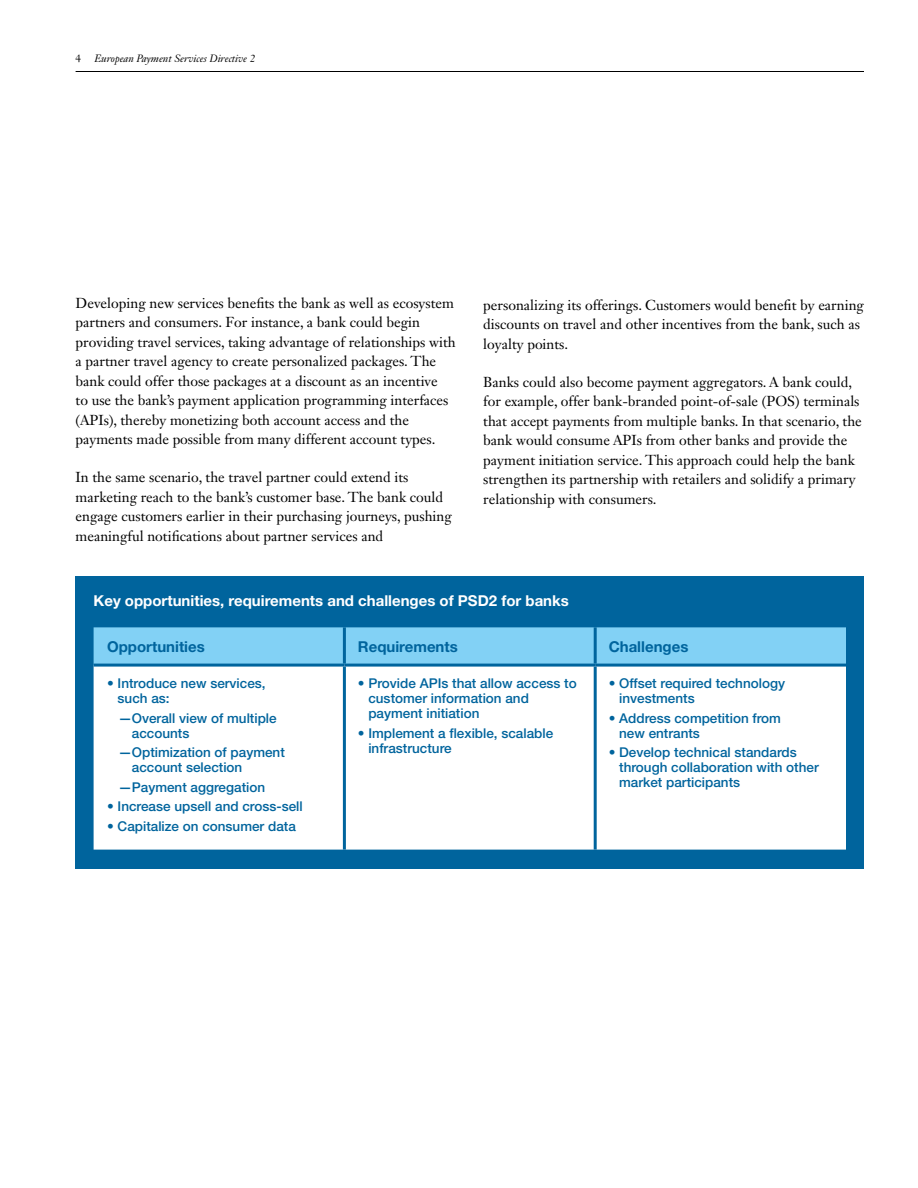
<style>
.page{position:relative;width:918px;height:1188px;background:#fff}
.page>*{position:absolute;margin:0;border:0;box-sizing:border-box;transform-origin:0 0}
.t1{font:700 15px "Helvetica Neue LT Pro";color:#fff}
.t2{font:700 15px "Helvetica Neue LT Pro";color:#00649d}
.t3{font:14.25px/19.5px "Janson Text LT Std";color:#000}
.t4{font:500 13.5px/15px "Helvetica Neue LT Pro";color:#00649d}
.t5{font:italic 10.5px "Janson Text LT Std";color:#000}
.t6{font:10.5px "Janson Text LT Std";color:#000}
</style>
<div class="page">
<hr style="left:76px;top:71px;width:788px;height:1px;background:#000">
<div style="left:76px;top:576px;width:788px;height:292px;background:#00649d"></div>
<div style="left:94px;top:627px;width:752px;height:37px;background:#82d1f5"></div>
<div style="left:94px;top:667px;width:752px;height:183px;background:#fff"></div>
<hr style="left:343px;top:627px;width:3px;height:37px;background:#00649d">
<hr style="left:594px;top:627px;width:3px;height:37px;background:#00649d">
<hr style="left:343px;top:667px;width:3px;height:183px;background:#00649d">
<hr style="left:594px;top:667px;width:3px;height:183px;background:#00649d">
<p class="t6" style="left:76px;top:52px;width:7px">4</p>
<p class="t5" style="left:95px;top:52px;width:162px">European Payment Services Directive 2</p>
<p class="t3" style="left:76px;top:293px;width:382px">Developing new services benefits the bank as well as ecosystem partners and consumers. For instance, a bank could begin providing travel services, taking advantage of relationships with a partner travel agency to create personalized packages. The bank could offer those packages at a discount as an incentive<br>to use the bank’s payment application programming interfaces (APIs), thereby monetizing both account access and the payments made possible from many different account types.</p>
<p class="t3" style="left:76px;top:467px;width:378px">In the same scenario, the travel partner could extend its marketing reach to the bank’s customer base. The bank could engage customers earlier in their purchasing journeys, pushing meaningful notifications about partner services and</p>
<p class="t3" style="left:483px;top:295px;width:382px">personalizing its offerings. Customers would benefit by earning discounts on travel and other incentives from the bank, such as loyalty points.</p>
<p class="t3" style="left:483px;top:372px;width:380px">Banks could also become payment aggregators. A bank could, for example, offer bank-branded point-of-sale (POS) terminals that accept payments from multiple banks. In that scenario, the bank would consume APIs from other banks and provide the payment initiation service. This approach could help the bank strengthen its partnership with retailers and solidify a primary relationship with consumers.</p>
<p class="t1" style="left:94px;top:592px;width:477px">Key opportunities, requirements and challenges of PSD2 for banks</p>
<p class="t2" style="left:107px;top:637px;width:99px">Opportunities</p>
<p class="t2" style="left:358px;top:637px;width:101px">Requirements</p>
<p class="t2" style="left:609px;top:637px;width:81px">Challenges</p>
<p class="t4" style="left:118px;top:676px;width:150px;text-indent:-11px">• Introduce new services, such as:</p>
<p class="t4" style="left:132px;top:710px;width:146px;text-indent:-14px">—Overall view of multiple accounts</p>
<p class="t4" style="left:132px;top:745px;width:155px;text-indent:-14px">—Optimization of payment account selection</p>
<p class="t4" style="left:118px;top:779px;width:148px">—Payment aggregation</p>
<p class="t4" style="left:107px;top:799px;width:197px">• Increase upsell and cross-sell</p>
<p class="t4" style="left:107px;top:818px;width:190px">• Capitalize on consumer data</p>
<p class="t4" style="left:619px;top:676px;width:167px;text-indent:-11px">• Offset required technology investments</p>
<p class="t4" style="left:619px;top:710px;width:163px;text-indent:-11px">• Address competition from new entrants</p>
<p class="t4" style="left:619px;top:745px;width:201px;text-indent:-11px">• Develop technical standards through collaboration with other market participants</p>
<p class="t4" style="left:368px;top:676px;width:210px;text-indent:-11px">• Provide APIs that allow access to customer information and payment initiation</p>
<p class="t4" style="left:368px;top:725px;width:186px;text-indent:-11px">• Implement a flexible, scalable infrastructure</p>
</div>
